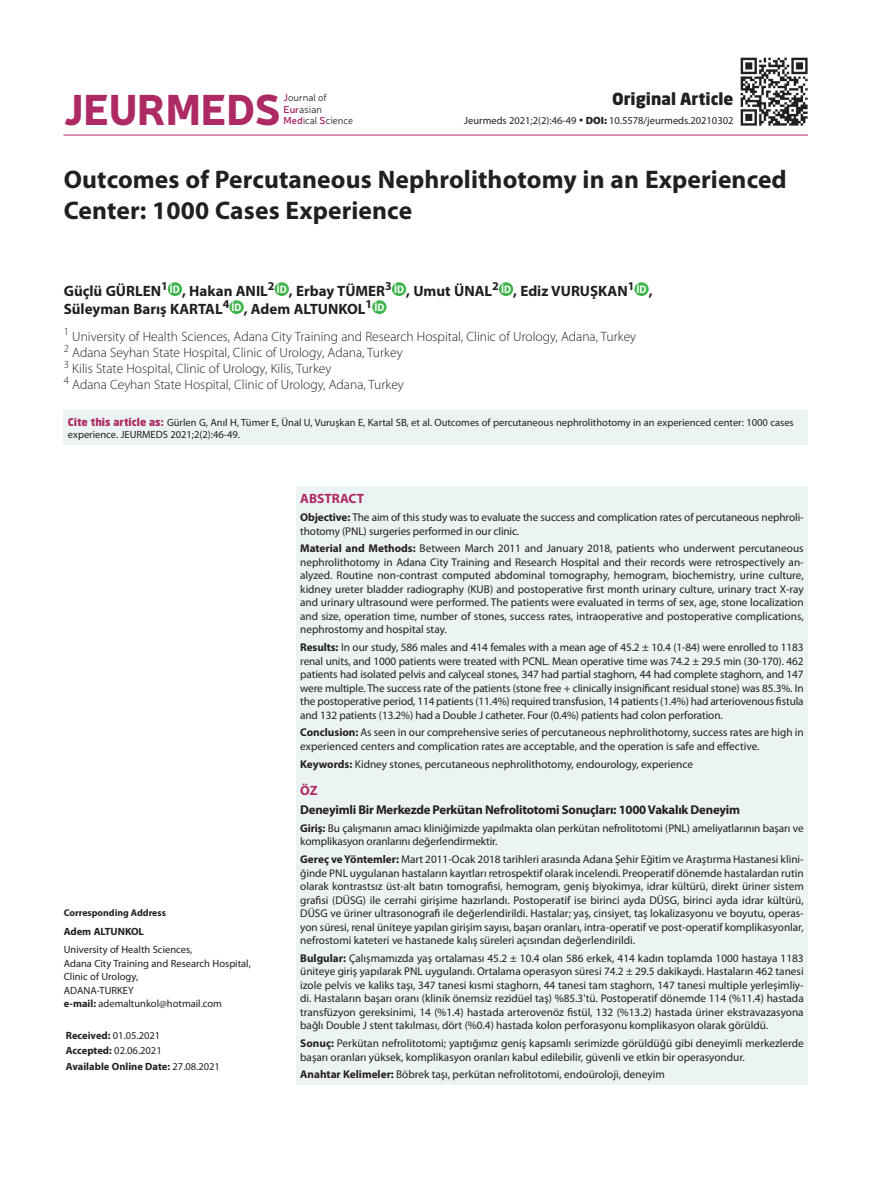
<style>
.page{position:relative;width:893px;height:1191px;background:#fff}
.page>*{position:absolute;margin:0;border:0;box-sizing:border-box;transform-origin:0 0}
.t1{font:900 42.45px "Neris";color:#ae2a65}
.t2{font:700 25.5px/30.6px "Myriad Pro";letter-spacing:.005em;color:#231f20}
.t3{font:16.5px "Neo Sans Black TR";color:#231f20}
.t4{font:700 15px/18px "Myriad Pro";color:#231f20}
.t5{font:300 13.5px/16.2px "Myriad Pro";color:#231f20}
.t6{font:700 13.5px "Myriad Pro";color:#ae2a65}
.t7{font:700 12.75px "Myriad Pro";letter-spacing:-.02em;color:#231f20}
.t8{font:11.25px/13.5px "Myriad Pro";color:#231f20}
.t9{font:10.5px/13.5px "Myriad Pro";color:#231f20}
.t10{font:700 10.5px/15.6px "Myriad Pro";color:#231f20}
.t11{font:300 10.05px/11.6px "Neris";color:#231f20}
.t12{font:700 9.75px "Myriad Pro";color:#231f20}
.s1{font-weight:600;color:#ae2a65}
.s2{font-weight:900}
.s3{font-family:"Neo Sans Black TR";color:#ae2a65}
.s4{font-weight:700}
.s5{font-weight:400}
</style>
<div class="page">
<div style="left:168px;top:282px;width:14px;height:14px;background:#3db54a;border-radius:50%"></div>
<div style="left:275px;top:282px;width:14px;height:14px;background:#3db54a;border-radius:50%"></div>
<div style="left:392px;top:282px;width:14px;height:14px;background:#3db54a;border-radius:50%"></div>
<div style="left:499px;top:282px;width:14px;height:14px;background:#3db54a;border-radius:50%"></div>
<div style="left:634px;top:282px;width:15px;height:14px;background:#3db54a;border-radius:50%"></div>
<div style="left:229px;top:300px;width:15px;height:14px;background:#3db54a;border-radius:50%"></div>
<div style="left:372px;top:300px;width:15px;height:14px;background:#3db54a;border-radius:50%"></div>
<hr style="left:63px;top:135px;width:745px;height:1px;background:#ae2a65">
<img style="left:740px;top:58px;width:67px;height:68px">
<div style="left:64px;top:411px;width:744px;height:34px;background:#ecf3f3"></div>
<div style="left:296px;top:487px;width:512px;height:597px;background:#ecf3f3"></div>
<h1 class="t1" style="left:64px;top:78px;width:218px">JEURMEDS</h1>
<p class="t11" style="left:284px;top:92px;width:71px"><span class="s1">J</span>ournal of<br><span class="s1">Eur</span>asian<br><span class="s1">Med</span>ical <span class="s1">S</span>cience</p>
<h3 class="t3" style="left:612px;top:88px;width:123px">Original Article</h3>
<p class="t9" style="left:464px;top:114px;width:271px">Jeurmeds 2021;2(2):46-49 • <span class="s2">DOI:</span> 10.5578/jeurmeds.20210302</p>
<h2 class="t2" style="left:64px;top:165px;width:725px">Outcomes of Percutaneous Nephrolithotomy in an Experienced<br>Center: 1000 Cases Experience</h2>
<h3 class="t4" style="left:64px;top:282px;width:590px">Güçlü GÜRLEN<sup>1</sup> <sup>İD</sup> , Hakan ANIL<sup>2</sup> <sup>İD</sup> , Erbay TÜMER<sup>3</sup> <sup>İD</sup> , Umut ÜNAL<sup>2</sup> <sup>İD</sup> , Ediz VURUŞKAN<sup>1</sup> <sup>İD</sup> ,<br>Süleyman Barış KARTAL<sup>4</sup> <sup>İD</sup> , Adem ALTUNKOL<sup>1</sup> <sup>İD</sup></h3>
<p class="t5" style="left:64px;top:328px;width:574px"><sup>1</sup> University of Health Sciences, Adana City Training and Research Hospital, Clinic of Urology, Adana, Turkey <sup>2</sup> Adana Seyhan State Hospital, Clinic of Urology, Adana, Turkey<br><sup>3</sup> Kilis State Hospital, Clinic of Urology, Kilis, Turkey<br><sup>4</sup> Adana Ceyhan State Hospital, Clinic of Urology, Adana, Turkey</p>
<p class="t9" style="left:68px;top:416px;width:727px;line-height:12.6px"><span class="s3">Cite this article as:</span> Gürlen G, Anıl H, Tümer E, Ünal U, Vuruşkan E, Kartal SB, et al. Outcomes of percutaneous nephrolithotomy in an experienced center: 1000 cases experience. JEURMEDS 2021;2(2):46-49.</p>
<p class="t12" style="left:64px;top:907px;width:104px">Corresponding Address</p>
<p class="t10" style="left:64px;top:924px;width:82px">Adem ALTUNKOL</p>
<p class="t9" style="left:64px;top:943px;width:189px">University of Health Sciences,<br>Adana City Training and Research Hospital,<br>Clinic of Urology,<br>ADANA-TURKEY<br><span class="s4">e-mail:</span> ademaltunkol@hotmail.com</p>
<p class="t10" style="left:66px;top:1027px;width:156px">Received: <span class="s5">01.05.2021<br></span>Accepted: <span class="s5">02.06.2021<br></span>Available Online Date: <span class="s5">27.08.2021</span></p>
<p class="t6" style="left:300px;top:491px;width:65px">ABSTRACT</p>
<p class="t8" style="left:300px;top:511px;width:505px"><span class="s4">Objective:</span> The aim of this study was to evaluate the success and complication rates of percutaneous nephroli&shy;thotomy (PNL) surgeries performed in our clinic.</p>
<p class="t8" style="left:300px;top:542px;width:505px;text-align:justify"><span class="s4">Material and Methods:</span> Between March 2011 and January 2018, patients who underwent percutaneous nephrolithotomy in Adana City Training and Research Hospital and their records were retrospectively an&shy;alyzed. Routine non-contrast computed abdominal tomography, hemogram, biochemistry, urine culture, kidney ureter bladder radiography (KUB) and postoperative first month urinary culture, urinary tract X-ray and urinary ultrasound were performed. The patients were evaluated in terms of sex, age, stone localization and size, operation time, number of stones, success rates, intraoperative and postoperative complications, nephrostomy and hospital stay.</p>
<p class="t8" style="left:300px;top:641px;width:505px;text-align:justify"><span class="s4">Results:</span> In our study, 586 males and 414 females with a mean age of 45.2 ± 10.4 (1-84) were enrolled to 1183 renal units, and 1000 patients were treated with PCNL. Mean operative time was 74.2 ± 29.5 min (30-170). 462 patients had isolated pelvis and calyceal stones, 347 had partial staghorn, 44 had complete staghorn, and 147 were multiple. The success rate of the patients (stone free + clinically insignificant residual stone) was 85.3%. In the postoperative period, 114 patients (11.4%) required transfusion, 14 patients (1.4%) had arteriovenous fistula and 132 patients (13.2%) had a Double J catheter. Four (0.4%) patients had colon perforation.</p>
<p class="t8" style="left:300px;top:726px;width:505px"><span class="s4">Conclusion:</span> As seen in our comprehensive series of percutaneous nephrolithotomy, success rates are high in experienced centers and complication rates are acceptable, and the operation is safe and effective.</p>
<p class="t8" style="left:300px;top:757px;width:394px"><span class="s4">Keywords:</span> Kidney stones, percutaneous nephrolithotomy, endourology, experience</p>
<p class="t6" style="left:300px;top:782px;width:19px">ÖZ</p>
<p class="t7" style="left:300px;top:802px;width:441px">Deneyimli Bir Merkezde Perkütan Nefrolitotomi Sonuçları: 1000 Vakalık Deneyim</p>
<p class="t8" style="left:300px;top:821px;width:505px"><span class="s4">Giriş:</span> Bu çalışmanın amacı kliniğimizde yapılmakta olan perkütan nefrolitotomi (PNL) ameliyatlarının başarı ve komplikasyon oranlarını değerlendirmektir.</p>
<p class="t8" style="left:300px;top:853px;width:505px;text-align:justify"><span class="s4">Gereç ve Yöntemler:</span> Mart 2011-Ocak 2018 tarihleri arasında Adana Şehir Eğitim ve Araştırma Hastanesi klini&shy;ğinde PNL uygulanan hastaların kayıtları retrospektif olarak incelendi. Preoperatif dönemde hastalardan rutin olarak kontrastsız üst-alt batın tomografisi, hemogram, geniş biyokimya, idrar kültürü, direkt üriner sistem grafisi (DÜSG) ile cerrahi girişime hazırlandı. Postoperatif ise birinci ayda DÜSG, birinci ayda idrar kültürü, DÜSG ve üriner ultrasonografi ile değerlendirildi. Hastalar; yaş, cinsiyet, taş lokalizasyonu ve boyutu, operas&shy;yon süresi, renal üniteye yapılan girişim sayısı, başarı oranları, intra-operatif ve post-operatif komplikasyonlar, nefrostomi kateteri ve hastanede kalış süreleri açısından değerlendirildi.</p>
<p class="t8" style="left:300px;top:951px;width:505px;text-align:justify"><span class="s4">Bulgular:</span> Çalışmamızda yaş ortalaması 45.2 ± 10.4 olan 586 erkek, 414 kadın toplamda 1000 hastaya 1183 üniteye giriş yapılarak PNL uygulandı. Ortalama operasyon süresi 74.2 ± 29.5 dakikaydı. Hastaların 462 tanesi izole pelvis ve kaliks taşı, 347 tanesi kısmi staghorn, 44 tanesi tam staghorn, 147 tanesi multiple yerleşimliy&shy;di. Hastaların başarı oranı (klinik önemsiz rezidüel taş) %85.3'tü. Postoperatif dönemde 114 (%11.4) hastada transfüzyon gereksinimi, 14 (%1.4) hastada arterovenöz fistül, 132 (%13.2) hastada üriner ekstravazasyona bağlı Double J stent takılması, dört (%0.4) hastada kolon perforasyonu komplikasyon olarak görüldü.</p>
<p class="t8" style="left:300px;top:1037px;width:505px"><span class="s4">Sonuç:</span> Perkütan nefrolitotomi; yaptığımız geniş kapsamlı serimizde görüldüğü gibi deneyimli merkezlerde başarı oranları yüksek, komplikasyon oranları kabul edilebilir, güvenli ve etkin bir operasyondur.</p>
<p class="t8" style="left:300px;top:1068px;width:366px"><span class="s4">Anahtar Kelimeler:</span> Böbrek taşı, perkütan nefrolitotomi, endoüroloji, deneyim</p>
</div>
